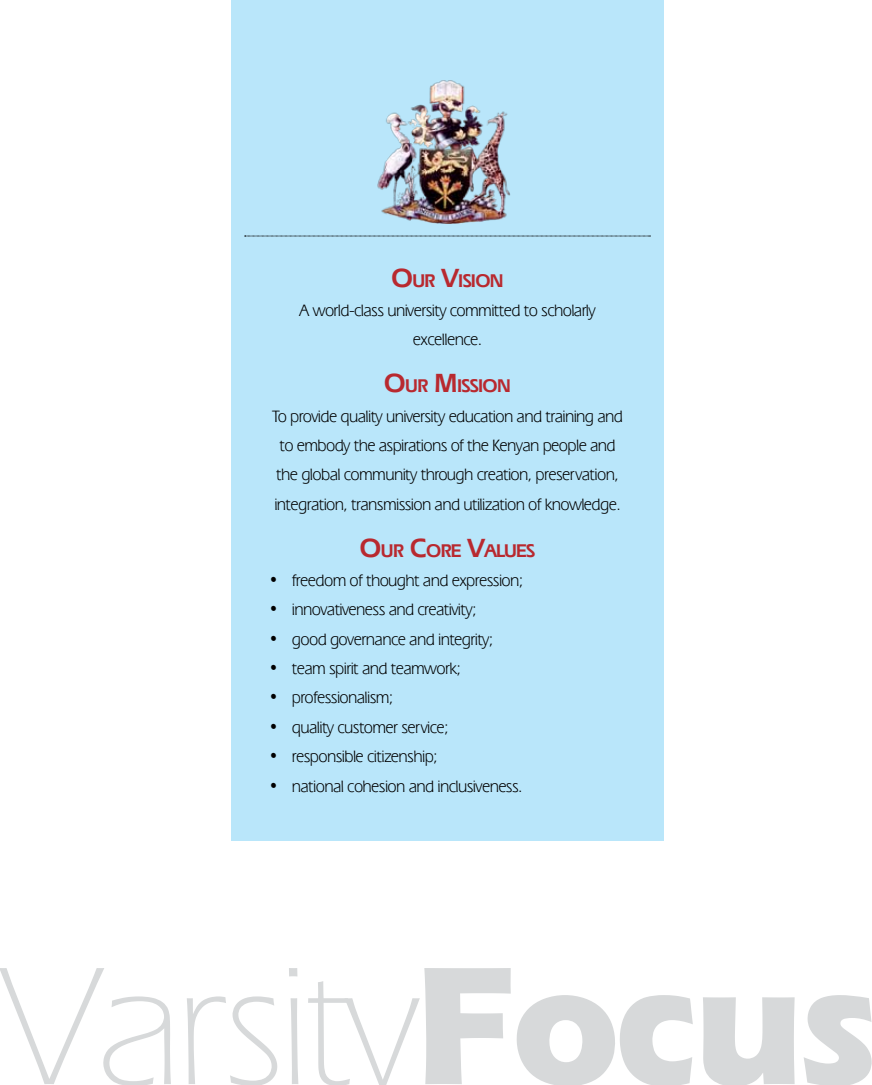
<style>
.page{position:relative;width:872px;height:1085px;background:#fff}
.page>*{position:absolute;margin:0;border:0;box-sizing:border-box;transform-origin:0 0}
.t1{font:300 174.15px "Eras ITC";color:#d7d9da;scale:.96 1}
.t2{font:600 19.35px "Eras IT Cby BT";color:#b8292f;scale:.95 1}
.t3{font:17.25px/29.4px "Eras IT Cby BT";letter-spacing:-.025em;color:#000;text-align:center;scale:.95 1}
.s1{font-size:27.6px}
.s2{font-weight:700}
</style>
<div class="page">
<div style="left:231px;top:0;width:432px;height:840px;background:#b9e6fa"></div>
<img style="left:377px;top:80px;width:134px;height:144px">
<svg style="left:245px;top:236px;width:405px;height:1px"></svg>
<p class="t2" style="left:392px;top:268px;width:121px"><span class="s1">O</span>UR <span class="s1">V</span>ISION</p>
<p class="t3" style="left:300px;top:295px;width:313px">A world-class university committed to scholarly excellence.</p>
<p class="t2" style="left:384px;top:374px;width:136px"><span class="s1">O</span>UR <span class="s1">M</span>ISSION</p>
<p class="t3" style="left:272px;top:401px;width:371px;text-align:left">To provide quality university education and training and to embody the aspirations of the Kenyan people and the global community through creation, preservation, integration, transmission and utilization of knowledge.</p>
<p class="t2" style="left:360px;top:538px;width:187px"><span class="s1">O</span>UR <span class="s1">C</span>ORE <span class="s1">V</span>ALUES</p>
<p class="t3" style="left:269px;top:565px;width:271px">• freedom of thought and expression;</p>
<p class="t3" style="left:269px;top:594px;width:222px">• innovativeness and creativity;</p>
<p class="t3" style="left:269px;top:624px;width:239px">• good governance and integrity;</p>
<p class="t3" style="left:269px;top:653px;width:205px">• team spirit and teamwork;</p>
<p class="t3" style="left:269px;top:682px;width:134px">• professionalism;</p>
<p class="t3" style="left:269px;top:712px;width:192px">• quality customer service;</p>
<p class="t3" style="left:269px;top:741px;width:181px">• responsible citizenship;</p>
<p class="t3" style="left:269px;top:770px;width:270px">• national cohesion and inclusiveness.</p>
<h1 class="t1" style="left:0;top:929px;width:930px">Varsity<span class="s2">Focus</span></h1>
</div>
